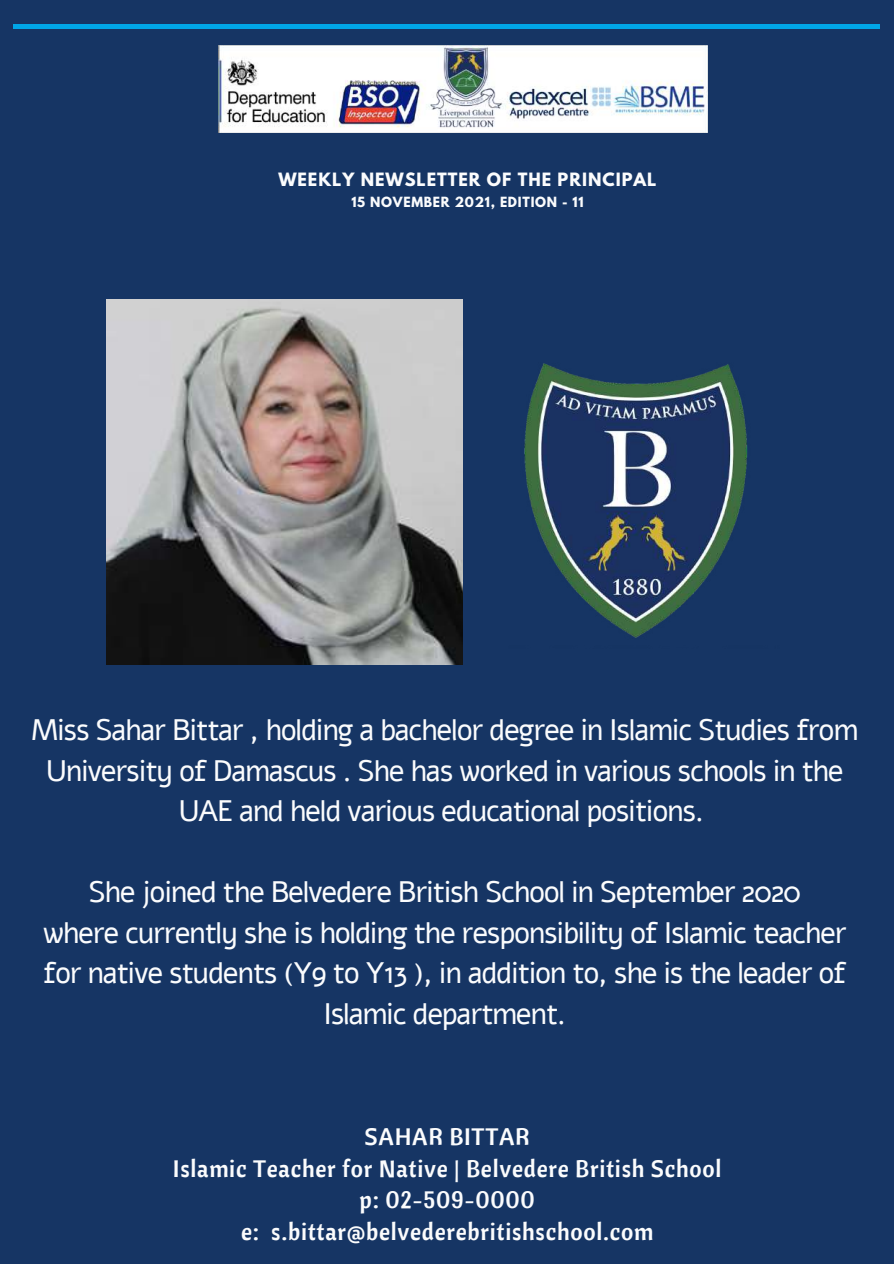
<style>
.page{position:relative;width:894px;height:1264px;background:#fff}
.page>*{position:absolute;margin:0;border:0;box-sizing:border-box;transform-origin:0 0}
.t1{font:29.55px/40.5px "Alef";letter-spacing:-.045em;color:#fbfcfd;text-align:center}
.t2{font:23.7px/31.5px "Cantora One";letter-spacing:.03em;color:#fbfcfd;text-align:center}
.t3{font:700 16.2px "League Spartan";letter-spacing:.06em;color:#fbfcfd}
.t4{font:700 12.45px "League Spartan";letter-spacing:.06em;color:#fbfcfd}
</style>
<div class="page">
<div style="left:0;top:0;width:893px;height:1263px;background:#163564"></div>
<hr style="left:13px;top:25px;width:866px;height:3px;background:#00a6e7">
<img style="left:524px;top:363px;width:224px;height:275px">
<img style="left:219px;top:46px;width:488px;height:86px">
<img style="left:107px;top:300px;width:356px;height:365px">
<p class="t3" style="left:278px;top:171px;width:379px">WEEKLY NEWSLETTER OF THE PRINCIPAL</p>
<p class="t4" style="left:351px;top:196px;width:233px">15 NOVEMBER 2021, EDITION - 11</p>
<p class="t1" style="left:31px;top:710px;width:828px">Miss Sahar Bittar , holding a bachelor degree in Islamic Studies from<br>University of Damascus . She has worked in various schools in the<br>UAE and held various educational positions.</p>
<p class="t1" style="left:43px;top:872px;width:805px">She joined the Belvedere British School in September 2020<br>where currently she is holding the responsibility of Islamic teacher for native students (Y9 to Y13 ), in addition to, she is the leader of Islamic department.</p>
<p class="t2" style="left:173px;top:1120px;width:549px">SAHAR BITTAR<br>Islamic Teacher for Native | Belvedere British School p: 02-509-0000<br>e: s.bittar@belvederebritishschool.com</p>
</div>
